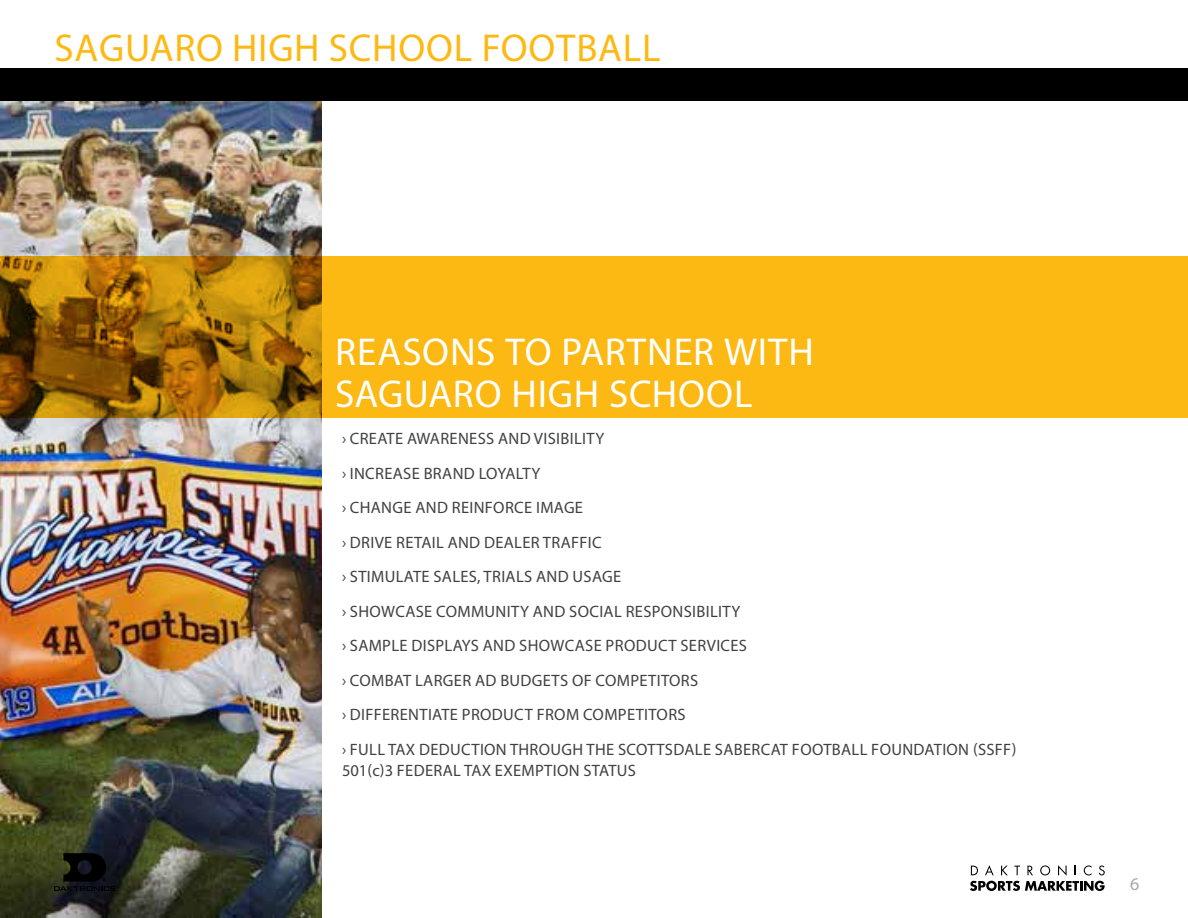
<style>
.page{position:relative;width:1188px;height:918px;background:#fff}
.page>*{position:absolute;margin:0;border:0;box-sizing:border-box;transform-origin:0 0}
.t1{font:39px/42px "Myriad Pro";letter-spacing:.02em;color:#fff}
.t2{font:39px "Myriad Pro";letter-spacing:.02em;color:#fdb913}
.t3{font:18px "Myriad Pro";color:#a7a9ac}
.t4{font:16.5px/34.5px "Myriad Pro";letter-spacing:.02em;color:#414042}
</style>
<div class="page">
<img style="left:1px;top:100px;width:320px;height:818px">
<div style="left:0;top:68px;width:1188px;height:32px;background:#000"></div>
<svg style="left:970px;top:865px;width:135px;height:26px"></svg>
<svg style="left:54px;top:853px;width:61px;height:38px;background:#121411"></svg>
<svg style="left:0;top:256px;width:1188px;height:162px;background:#e2a310"></svg>
<h1 class="t2" style="left:54px;top:32px;width:608px">SAGUARO HIGH SCHOOL FOOTBALL</h1>
<h1 class="t1" style="left:335px;top:334px;width:480px">REASONS TO PARTNER WITH<br>SAGUARO HIGH SCHOOL</h1>
<p class="t4" style="left:342px;top:423px;width:676px">› CREATE AWARENESS AND VISIBILITY<br>› INCREASE BRAND LOYALTY<br>› CHANGE AND REINFORCE IMAGE<br>› DRIVE RETAIL AND DEALER TRAFFIC<br>› STIMULATE SALES, TRIALS AND USAGE<br>› SHOWCASE COMMUNITY AND SOCIAL RESPONSIBILITY<br>› SAMPLE DISPLAYS AND SHOWCASE PRODUCT SERVICES<br>› COMBAT LARGER AD BUDGETS OF COMPETITORS<br>› DIFFERENTIATE PRODUCT FROM COMPETITORS<br>› FULL TAX DEDUCTION THROUGH THE SCOTTSDALE SABERCAT FOOTBALL FOUNDATION (SSFF)</p>
<p class="t4" style="left:342px;top:754px;width:296px">501(c)3 FEDERAL TAX EXEMPTION STATUS</p>
<p class="t3" style="left:1130px;top:877px;width:11px">6</p>
</div>
